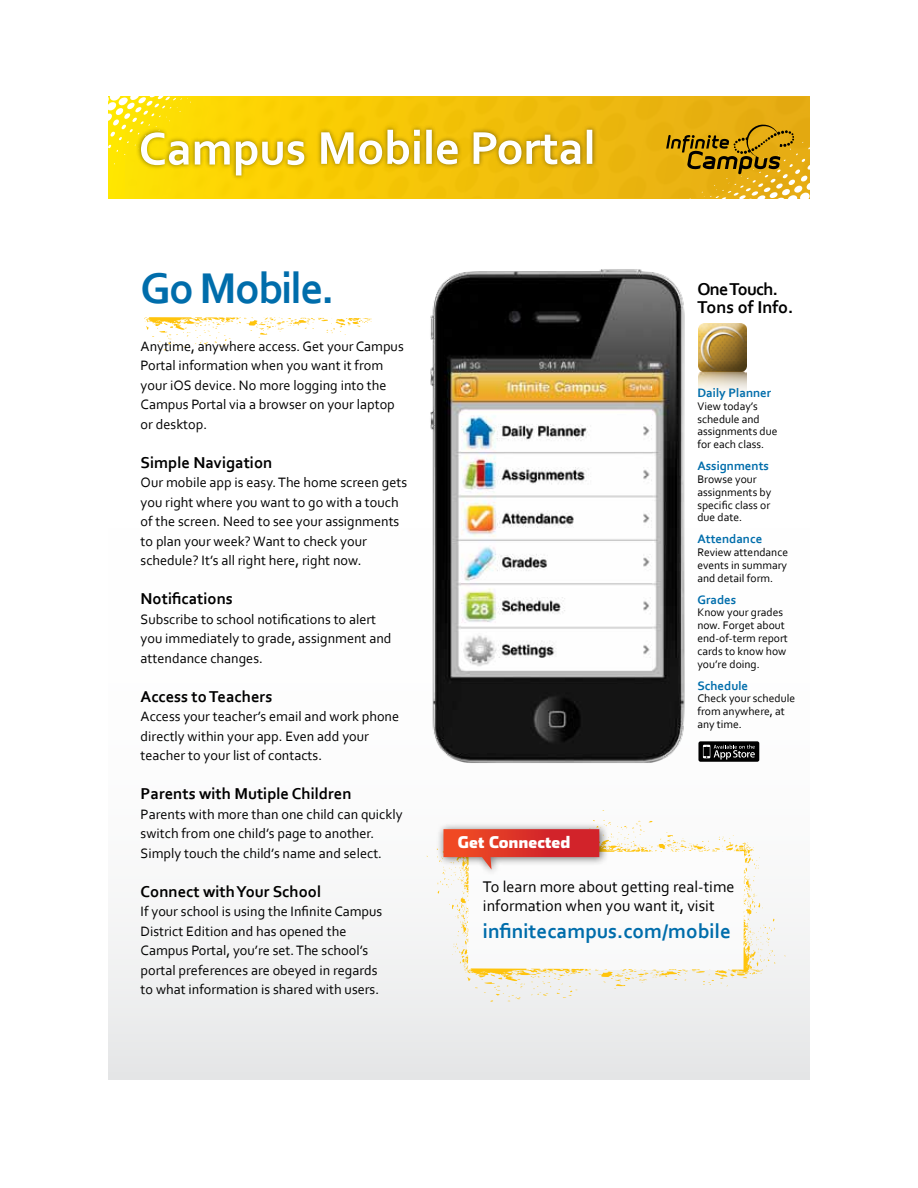
<style>
.page{position:relative;width:918px;height:1188px;background:#fff}
.page>*{position:absolute;margin:0;border:0;box-sizing:border-box;transform-origin:0 0}
.t1{font:700 45px "Corbel";letter-spacing:-.04em;color:#006dab}
.t2{font:700 21px "Corbel";color:#006dab}
.t3{font:700 18px/18px "Corbel";letter-spacing:-.04em;color:#000}
.t4{font:700 16.5px "Corbel";color:#000}
.t5{font:16.2px/19.8px "Corbel";color:#000}
.t6{font:900 16.05px "Stainless";color:#fff}
.t7{font:14.25px/19.5px "Corbel";color:#000}
.t8{font:700 12.9px "Corbel";color:#006dab}
.t9{font:11.55px/12.8px "Corbel";color:#000}
</style>
<div class="page">
<div style="left:108px;top:396px;width:702px;height:683px;background:linear-gradient(to bottom,#fff,#eeeeef)"></div>
<svg style="left:714px;top:741px;width:46px;height:21px"></svg>
<img style="left:412px;top:269px;width:302px;height:520px">
<img style="left:126px;top:97px;width:684px;height:100px">
<div style="left:136px;top:125px;width:462px;height:56px;background:#000;opacity:.45"></div>
<svg style="left:321px;top:130px;width:271px;height:34px"></svg>
<svg style="left:108px;top:96px;width:196px;height:87px;background:#f8da28"></svg>
<svg style="left:144px;top:317px;width:228px;height:33px"></svg>
<img style="left:698px;top:371px;width:48px;height:48px">
<div style="left:698px;top:323px;width:48px;height:44px;background:#fff;opacity:.75"></div>
<div style="left:698px;top:324px;width:48px;height:47px;background:#000;opacity:.15"></div>
<svg style="left:666px;top:123px;width:144px;height:76px;background:#ce9e1a"></svg>
<svg style="left:427px;top:810px;width:358px;height:192px"></svg>
<h1 class="t1" style="left:141px;top:260px;width:196px">Go Mobile.</h1>
<p class="t7" style="left:141px;top:336px;width:265px">Anytime, anywhere access. Get your Campus Portal information when you want it from your iOS device. No more logging into the Campus Portal via a browser on your laptop or desktop.</p>
<p class="t4" style="left:141px;top:452px;width:133px">Simple Navigation</p>
<p class="t7" style="left:141px;top:472px;width:268px">Our mobile app is easy. The home screen gets you right where you want to go with a touch of the screen. Need to see your assignments to plan your week? Want to check your schedule? It’s all right here, right now.</p>
<p class="t4" style="left:141px;top:589px;width:94px">Notifications</p>
<p class="t7" style="left:141px;top:609px;width:252px">Subscribe to school notifications to alert you immediately to grade, assignment and attendance changes.</p>
<p class="t4" style="left:141px;top:686px;width:133px">Access to Teachers</p>
<p class="t7" style="left:141px;top:706px;width:260px">Access your teacher’s email and work phone directly within your app. Even add your teacher to your list of contacts.</p>
<p class="t4" style="left:141px;top:784px;width:212px">Parents with Mutiple Children</p>
<p class="t7" style="left:141px;top:804px;width:263px">Parents with more than one child can quickly switch from one child’s page to another.<br>Simply touch the child’s name and select.</p>
<p class="t4" style="left:141px;top:881px;width:182px">Connect with Your School</p>
<p class="t7" style="left:141px;top:901px;width:243px">If your school is using the Infinite Campus District Edition and has opened the Campus Portal, you’re set. The school’s portal preferences are obeyed in regards to what information is shared with users.</p>
<p class="t3" style="left:697px;top:280px;width:98px">One Touch.<br>Tons of Info.</p>
<p class="t6" style="left:458px;top:832px;width:114px">Get Connected</p>
<p class="t8" style="left:697px;top:385px;width:75px">Daily Planner</p>
<p class="t9" style="left:697px;top:399px;width:82px">View today’s schedule and assignments due for each class.</p>
<p class="t8" style="left:697px;top:458px;width:73px">Assignments</p>
<p class="t9" style="left:697px;top:472px;width:75px">Browse your assignments by specific class or due date.</p>
<p class="t8" style="left:697px;top:531px;width:66px">Attendance</p>
<p class="t9" style="left:697px;top:546px;width:92px;text-align:justify">Review attendance events in summary and detail form.</p>
<p class="t8" style="left:697px;top:591px;width:40px">Grades</p>
<p class="t9" style="left:697px;top:606px;width:92px">Know your grades now. Forget about end-of-term report cards to know how you’re doing.</p>
<p class="t8" style="left:697px;top:677px;width:52px">Schedule</p>
<p class="t9" style="left:697px;top:692px;width:99px">Check your schedule from anywhere, at any time.</p>
<p class="t5" style="left:483px;top:876px;width:253px">To learn more about getting real-time information when you want it, visit</p>
<h2 class="t2" style="left:483px;top:918px;width:249px">infinitecampus.com/mobile</h2>
</div>
